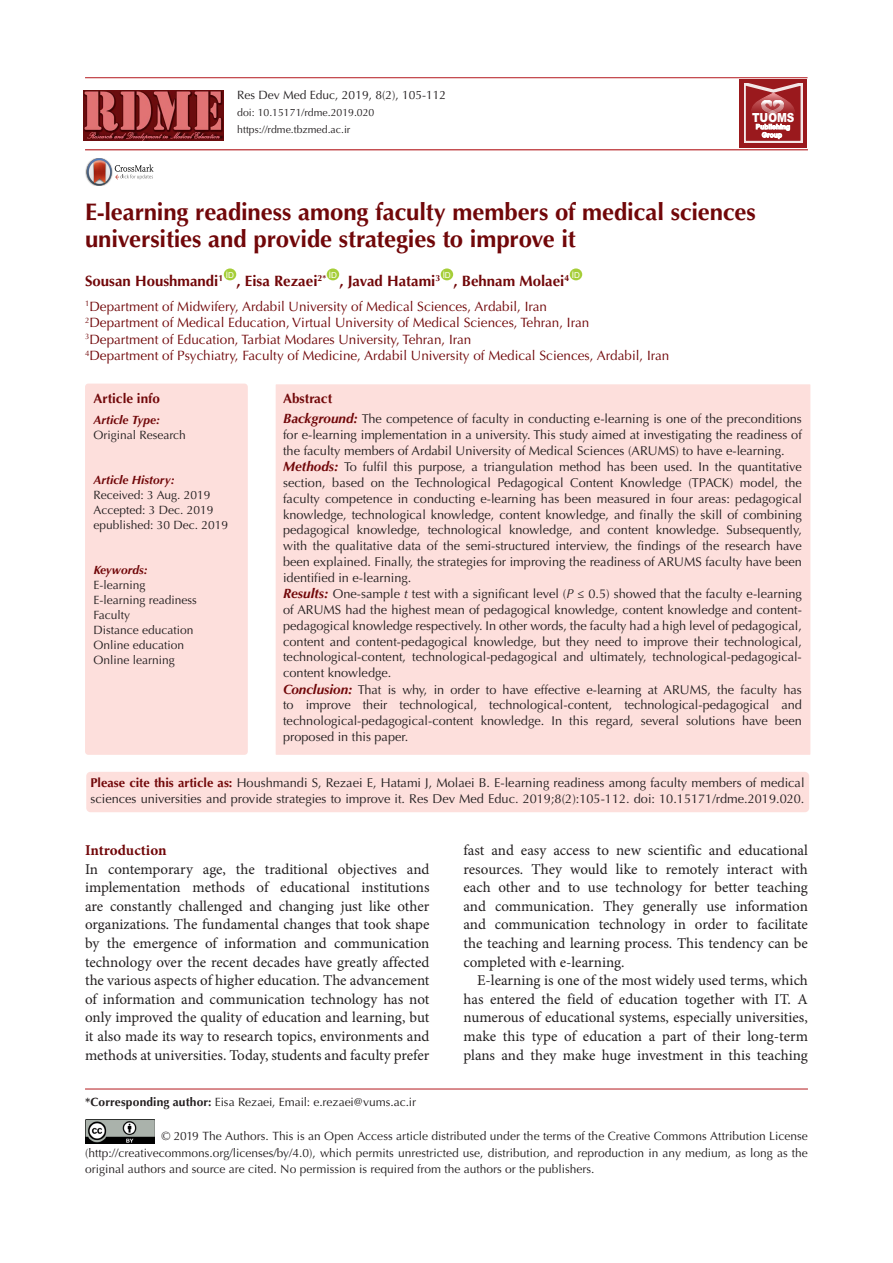
<style>
.page{position:relative;width:893px;height:1263px;background:#fff}
.page>*{position:absolute;margin:0;border:0;box-sizing:border-box;transform-origin:0 0}
.t1{font:700 24px/27px "Optima LT Std";letter-spacing:-.005em;color:#710709}
.t2{font:15px/18.6px "Minion Pro";color:#231f20;text-align:justify}
.t3{font:700 15px "Optima LT Std";color:#710709}
.t4{font:700 15px "Minion Pro";letter-spacing:-.005em;color:#710709}
.t5{font:13.5px "Optima LT Std";color:#710709}
.t6{font:700 13.5px "Optima LT Std";color:#710709}
.t7{font:12.75px/15.8px "Optima LT Std";color:#231f20;text-align:justify}
.t8{font:900 12.6px "Arial";color:#fff;scale:.83 1}
.corresponding{font:12px/16.5px "Optima LT Std";color:#231f20;text-align:justify}
.t9{font:italic 700 12px "Optima LT Std";color:#710709}
.t10{font:10.5px "Optima LT Std";color:#231f20}
.t11{font:8.1px "Arial";color:#fff}
.t12{font:700 6.75px/8.2px "Arial";color:#fff;text-align:center}
.s1{font-weight:700;font-style:italic;font-size:13.5px;color:#710709}
.s2{font-style:italic}
.s3{font-weight:700;color:#710709}
.s4{font-weight:700}
</style>
<div class="page">
<hr style="left:85px;top:149px;width:723px;height:1px;background:#b4191e">
<hr style="left:85px;top:77px;width:722px;height:1px;background:#b4191e">
<hr style="left:85px;top:1089px;width:723px;height:1px;background:#b4191e">
<div style="left:224px;top:268px;width:12px;height:12px;background:#a6ce39;border-radius:50%"></div>
<div style="left:327px;top:268px;width:12px;height:12px;background:#a6ce39;border-radius:50%"></div>
<div style="left:441px;top:268px;width:12px;height:12px;background:#a6ce39;border-radius:50%"></div>
<div style="left:570px;top:268px;width:12px;height:12px;background:#a6ce39;border-radius:50%"></div>
<img style="left:85px;top:1119px;width:70px;height:24px">
<div style="left:739px;top:79px;width:68px;height:68px;background:#9a191d"></div>
<svg style="left:744px;top:84px;width:58px;height:58px"></svg>
<div style="left:86px;top:384px;width:161px;height:370px;background:#fddfdc;border-radius:3px"></div>
<div style="left:85px;top:384px;width:163px;height:371px;border:2px solid #fddfdc;border-radius:3px"></div>
<div style="left:276px;top:384px;width:534px;height:371px;background:#fddfdc"></div>
<div style="left:86px;top:772px;width:723px;height:40px;background:#fddfdc;border-radius:4px"></div>
<img style="left:85px;top:166px;width:2px;height:13px">
<svg style="left:87px;top:158px;width:67px;height:28px"></svg>
<img style="left:83px;top:91px;width:141px;height:49px">
<p class="corresponding" style="left:237px;top:87px;width:210px">Res Dev Med Educ, 2019, 8(2), 105-112</p>
<p class="t10" style="left:237px;top:107px;width:139px">doi: 10.15171/rdme.2019.020</p>
<p class="t10" style="left:237px;top:124px;width:115px">https://rdme.tbzmed.ac.ir</p>
<p class="t8" style="left:752px;top:108px;width:53px">TUOMS</p>
<p class="t12" style="left:756px;top:123px;width:36px">Publishing<br>Group</p>
<p class="t1" style="left:85px;top:198px;width:672px">E-learning readiness among faculty members of medical sciences universities and provide strategies to improve it</p>
<p class="t3" style="left:85px;top:272px;width:140px">Sousan Houshmandi<sup>1</sup></p>
<p class="t11" style="left:226px;top:269px;width:10px">ID</p>
<p class="t3" style="left:237px;top:272px;width:91px">, Eisa Rezaei<sup>2*</sup></p>
<p class="t11" style="left:329px;top:269px;width:10px">ID</p>
<p class="t3" style="left:340px;top:272px;width:102px">, Javad Hatami<sup>3</sup></p>
<p class="t11" style="left:443px;top:269px;width:10px">ID</p>
<p class="t3" style="left:454px;top:272px;width:117px">, Behnam Molaei<sup>4</sup></p>
<p class="t11" style="left:572px;top:269px;width:10px">ID</p>
<p class="t5" style="left:85px;top:298px;width:464px"><sup>1</sup>Department of Midwifery, Ardabil University of Medical Sciences, Ardabil, Iran</p>
<p class="t5" style="left:85px;top:315px;width:506px"><sup>2</sup>Department of Medical Education, Virtual University of Medical Sciences, Tehran, Iran</p>
<p class="t5" style="left:85px;top:331px;width:388px"><sup>3</sup>Department of Education, Tarbiat Modares University, Tehran, Iran</p>
<p class="t5" style="left:85px;top:348px;width:586px"><sup>4</sup>Department of Psychiatry, Faculty of Medicine, Ardabil University of Medical Sciences, Ardabil, Iran</p>
<p class="t6" style="left:93px;top:390px;width:68px">Article info</p>
<p class="t9" style="left:93px;top:412px;width:68px">Article Type:</p>
<p class="corresponding" style="left:93px;top:426px;width:94px">Original Research</p>
<p class="t9" style="left:93px;top:472px;width:83px">Article History:</p>
<p class="corresponding" style="left:93px;top:486px;width:119px">Received: 3 Aug. 2019</p>
<p class="corresponding" style="left:93px;top:501px;width:122px">Accepted: 3 Dec. 2019</p>
<p class="corresponding" style="left:93px;top:516px;width:136px">epublished: 30 Dec. 2019</p>
<p class="t9" style="left:93px;top:562px;width:56px">Keywords:</p>
<p class="corresponding" style="left:93px;top:576px;width:54px">E-learning</p>
<p class="corresponding" style="left:93px;top:591px;width:105px">E-learning readiness</p>
<p class="corresponding" style="left:93px;top:606px;width:38px">Faculty</p>
<p class="corresponding" style="left:93px;top:621px;width:102px">Distance education</p>
<p class="corresponding" style="left:93px;top:636px;width:92px">Online education</p>
<p class="corresponding" style="left:93px;top:651px;width:83px">Online learning</p>
<p class="t6" style="left:283px;top:390px;width:51px">Abstract</p>
<p class="t7" style="left:283px;top:411px;width:520px"><span class="s1">Background:</span> The competence of faculty in conducting e-learning is one of the preconditions for e-learning implementation in a university. This study aimed at investigating the readiness of the faculty members of Ardabil University of Medical Sciences (ARUMS) to have e-learning.</p>
<p class="t7" style="left:283px;top:459px;width:520px"><span class="s1">Methods:</span> To fulfil this purpose, a triangulation method has been used. In the quantitative section, based on the Technological Pedagogical Content Knowledge (TPACK) model, the faculty competence in conducting e-learning has been measured in four areas: pedagogical knowledge, technological knowledge, content knowledge, and finally the skill of combining pedagogical knowledge, technological knowledge, and content knowledge. Subsequently, with the qualitative data of the semi-structured interview, the findings of the research have been explained. Finally, the strategies for improving the readiness of ARUMS faculty have been identified in e-learning.</p>
<p class="t7" style="left:283px;top:586px;width:520px"><span class="s1">Results:</span> One-sample <span class="s2">t</span> test with a significant level (<span class="s2">P</span> ≤ 0.5) showed that the faculty e-learning of ARUMS had the highest mean of pedagogical knowledge, content knowledge and content&shy;pedagogical knowledge respectively. In other words, the faculty had a high level of pedagogical, content and content-pedagogical knowledge, but they need to improve their technological, technological-content, technological-pedagogical and ultimately, technological-pedagogical&shy;content knowledge.</p>
<p class="t7" style="left:283px;top:681px;width:520px"><span class="s1">Conclusion:</span> That is why, in order to have effective e-learning at ARUMS, the faculty has to improve their technological, technological-content, technological-pedagogical and technological-pedagogical-content knowledge. In this regard, several solutions have been proposed in this paper.</p>
<p class="t7" style="left:91px;top:775px;width:715px"><span class="s3">Please cite this article as:</span> Houshmandi S, Rezaei E, Hatami J, Molaei B. E-learning readiness among faculty members of medical sciences universities and provide strategies to improve it. Res Dev Med Educ. 2019;8(2):105-112. doi: 10.15171/rdme.2019.020.</p>
<p class="t4" style="left:85px;top:840px;width:83px">Introduction</p>
<p class="t2" style="left:85px;top:860px;width:346px">In contemporary age, the traditional objectives and implementation methods of educational institutions are constantly challenged and changing just like other organizations. The fundamental changes that took shape by the emergence of information and communication technology over the recent decades have greatly affected the various aspects of higher education. The advancement of information and communication technology has not only improved the quality of education and learning, but it also made its way to research topics, environments and methods at universities. Today, students and faculty prefer</p>
<p class="t2" style="left:463px;top:841px;width:346px">fast and easy access to new scientific and educational resources. They would like to remotely interact with each other and to use technology for better teaching and communication. They generally use information and communication technology in order to facilitate the teaching and learning process. This tendency can be completed with e-learning.</p>
<p class="t2" style="left:463px;top:971px;width:346px;text-indent:14px">E-learning is one of the most widely used terms, which has entered the field of education together with IT. A numerous of educational systems, especially universities, make this type of education a part of their long-term plans and they make huge investment in this teaching</p>
<p class="corresponding" style="left:85px;top:1094px;width:332px"><span class="s4">*Corresponding author:</span> Eisa Rezaei, Email: e.rezaei@vums.ac.ir</p>
<p class="corresponding" style="left:85px;top:1128px;width:724px;text-indent:76px">© 2019 The Authors. This is an Open Access article distributed under the terms of the Creative Commons Attribution License (http://creativecommons.org/licenses/by/4.0), which permits unrestricted use, distribution, and reproduction in any medium, as long as the original authors and source are cited. No permission is required from the authors or the publishers.</p>
</div>
